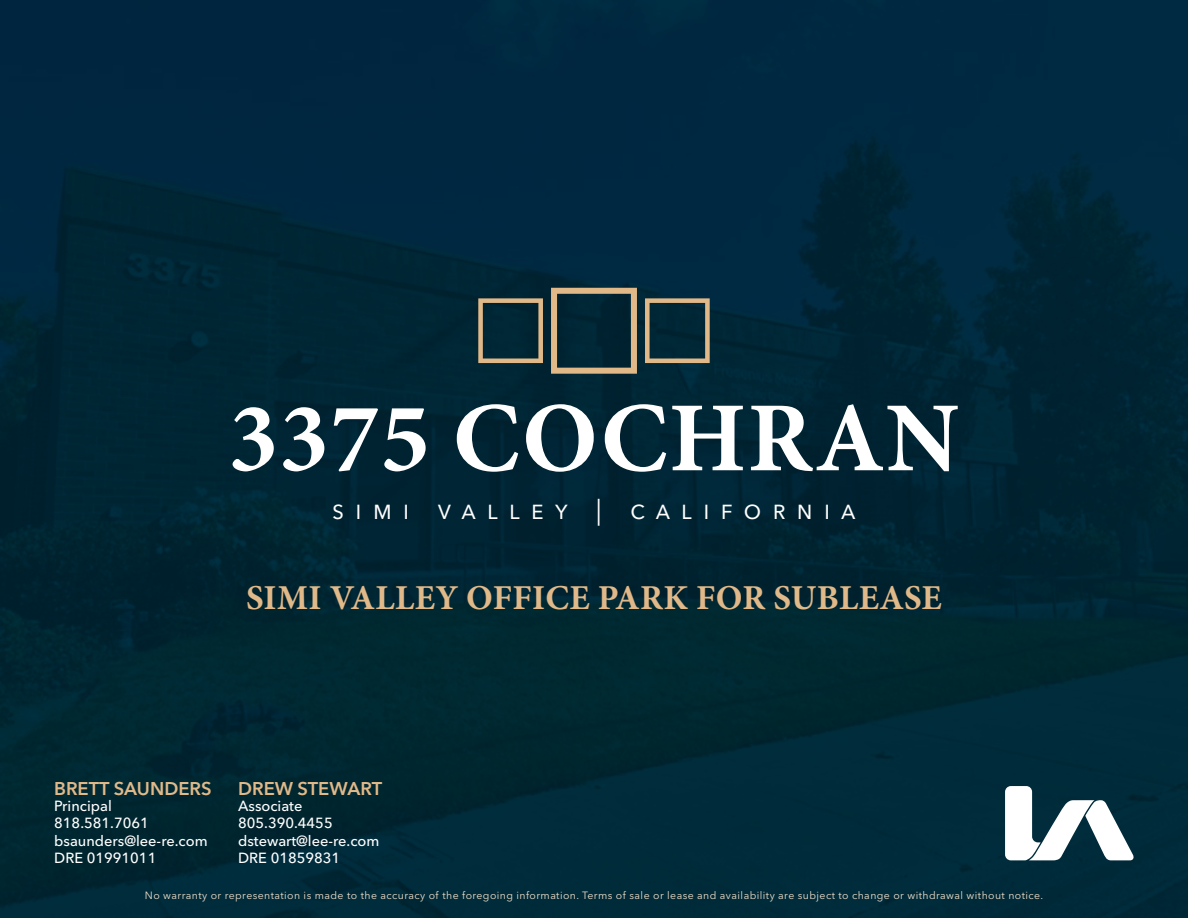
<style>
.page{position:relative;width:1188px;height:918px;background:#fff}
.page>*{position:absolute;margin:0;border:0;box-sizing:border-box;transform-origin:0 0}
.t1{font:700 99.3px "Minion Pro";letter-spacing:.01em;color:#fff}
.t2{font:700 34.95px "Minion Pro";letter-spacing:.01em;color:#e1b989}
.t3{font:26.85px "Avenir Next LT Pro";letter-spacing:.4em;color:#fff}
.t4{font:600 18.3px "Avenir Next LT Pro";color:#e1b989}
.t5{font:500 14.55px/17.5px "Avenir Next LT Pro";color:#fff}
.t6{font:10.5px "Avenir Next LT Pro";letter-spacing:.04em;color:#f0dec8}
</style>
<div class="page">
<div style="left:0;top:0;width:1188px;height:918px;background:linear-gradient(to right,#002636,#002839)"></div>
<svg style="left:1005px;top:786px;width:130px;height:74px"></svg>
<svg style="left:551px;top:288px;width:86px;height:86px;background:#3a4a48"></svg>
<svg style="left:645px;top:298px;width:65px;height:65px;background:#3a4c4b"></svg>
<svg style="left:478px;top:298px;width:65px;height:65px;background:#3a4b4a"></svg>
<h1 class="t1" style="left:229px;top:369px;width:732px">3375 COCHRAN</h1>
<h3 class="t3" style="left:332px;top:494px;width:525px">simi valley | california</h3>
<h2 class="t2" style="left:246px;top:573px;width:697px">SIMI VALLEY OFFICE PARK FOR SUBLEASE</h2>
<h3 class="t4" style="left:54px;top:777px;width:159px">BRETT SAUNDERS</h3>
<h3 class="t5" style="left:54px;top:797px;width:155px">Principal<br>818.581.7061 bsaunders@lee-re.com<br>DRE 01991011</h3>
<h3 class="t4" style="left:238px;top:777px;width:146px">DREW STEWART</h3>
<h3 class="t5" style="left:238px;top:797px;width:143px">Associate<br>805.390.4455 dstewart@lee-re.com<br>DRE 01859831</h3>
<p class="t6" style="left:145px;top:889px;width:900px">No warranty or representation is made to the accuracy of the foregoing information. Terms of sale or lease and availability are subject to change or withdrawal without notice.</p>
</div>
